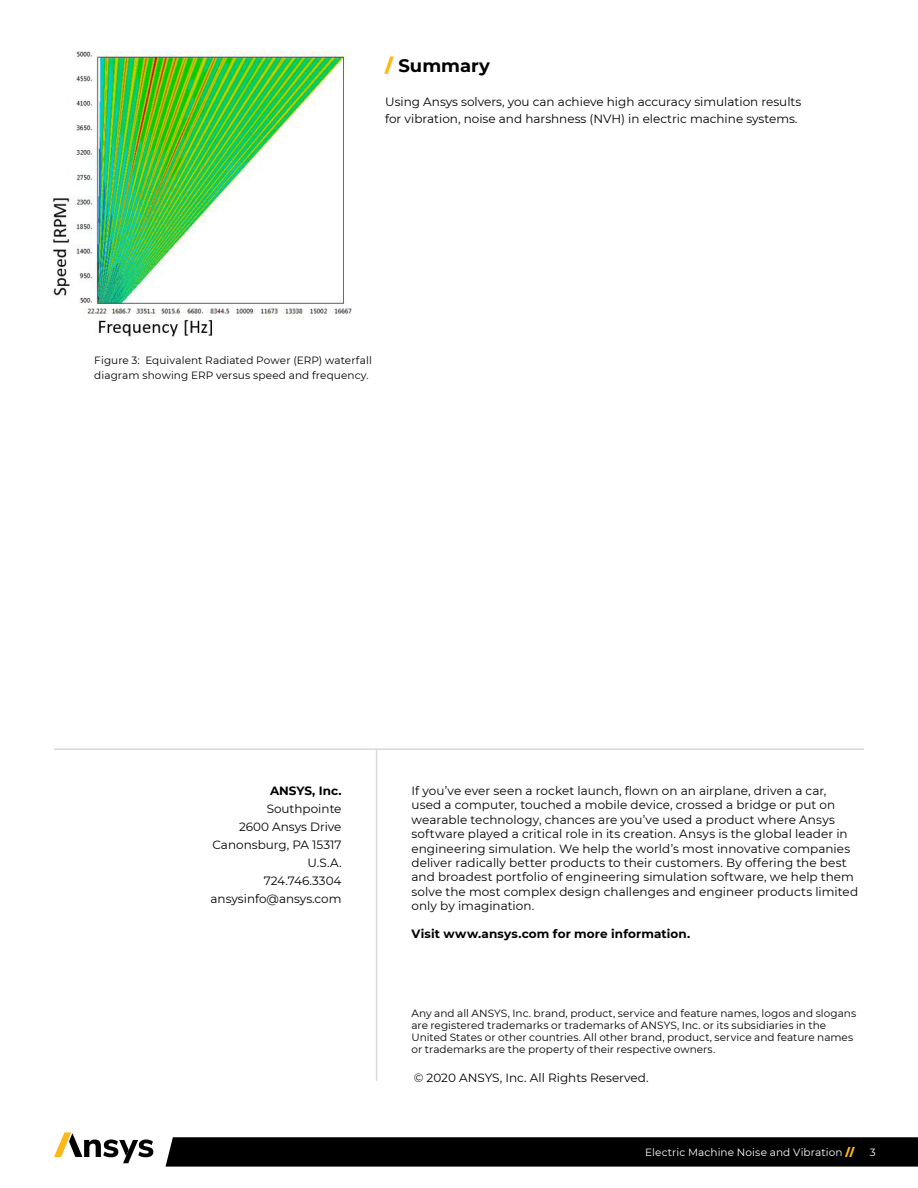
<style>
.page{position:relative;width:918px;height:1188px;background:#fff}
.page>*{position:absolute;margin:0;border:0;box-sizing:border-box;transform-origin:0 0}
.t1{font:700 18px "Montserrat";color:#000}
.t2{font:12px/14.4px "Montserrat";color:#000}
.t3{font:700 12px "Montserrat";letter-spacing:.01em;color:#000}
.t4{font:10.5px/12px "Montserrat";letter-spacing:.005em;color:#000}
.t5{font:10.5px "Montserrat";letter-spacing:.01em;color:#fff}
.s1{font-weight:900;color:#fdb71a}
</style>
<div class="page">
<svg style="left:166px;top:1137px;width:752px;height:30px;background:#060606"></svg>
<svg style="left:54px;top:1132px;width:99px;height:31px"></svg>
<img style="left:52px;top:50px;width:300px;height:287px">
<hr style="left:54px;top:748px;width:810px;height:2px;background:#d9d8d6">
<hr style="left:376px;top:750px;width:1px;height:331px;background:#d9d8d6">
<h1 class="t1" style="left:385px;top:52px;width:106px"><span class="s1">/</span> Summary</h1>
<p class="t2" style="left:385px;top:93px;width:418px;line-height:16.5px">Using Ansys solvers, you can achieve high accuracy simulation results for vibration, noise and harshness (NVH) in electric machine systems.</p>
<p class="t4" style="left:94px;top:352px;width:279px;line-height:15px">Figure 3: Equivalent Radiated Power (ERP) waterfall diagram showing ERP versus speed and frequency.</p>
<p class="t3" style="left:270px;top:782px;width:73px">ANSYS, Inc.</p>
<p class="t2" style="left:211px;top:799px;width:133px;line-height:18px;text-align:right">Southpointe<br>2600 Ansys Drive<br>Canonsburg, PA 15317<br>U.S.A.<br>724.746.3304 ansysinfo@ansys.com</p>
<p class="t2" style="left:411px;top:783px;width:448px">If you’ve ever seen a rocket launch, flown on an airplane, driven a car, used a computer, touched a mobile device, crossed a bridge or put on wearable technology, chances are you’ve used a product where Ansys software played a critical role in its creation. Ansys is the global leader in engineering simulation. We help the world’s most innovative companies deliver radically better products to their customers. By offering the best and broadest portfolio of engineering simulation software, we help them solve the most complex design challenges and engineer products limited only by imagination.</p>
<p class="t3" style="left:411px;top:925px;width:280px">Visit www.ansys.com for more information.</p>
<p class="t4" style="left:411px;top:1007px;width:446px">Any and all ANSYS, Inc. brand, product, service and feature names, logos and slogans are registered trademarks or trademarks of ANSYS, Inc. or its subsidiaries in the United States or other countries. All other brand, product, service and feature names or trademarks are the property of their respective owners.</p>
<p class="t2" style="left:414px;top:1071px;width:236px">© 2020 ANSYS, Inc. All Rights Reserved.</p>
<p class="t5" style="left:645px;top:1145px;width:211px">Electric Machine Noise and Vibration <span class="s1">//</span></p>
<p class="t5" style="left:870px;top:1145px;width:7px">3</p>
</div>
